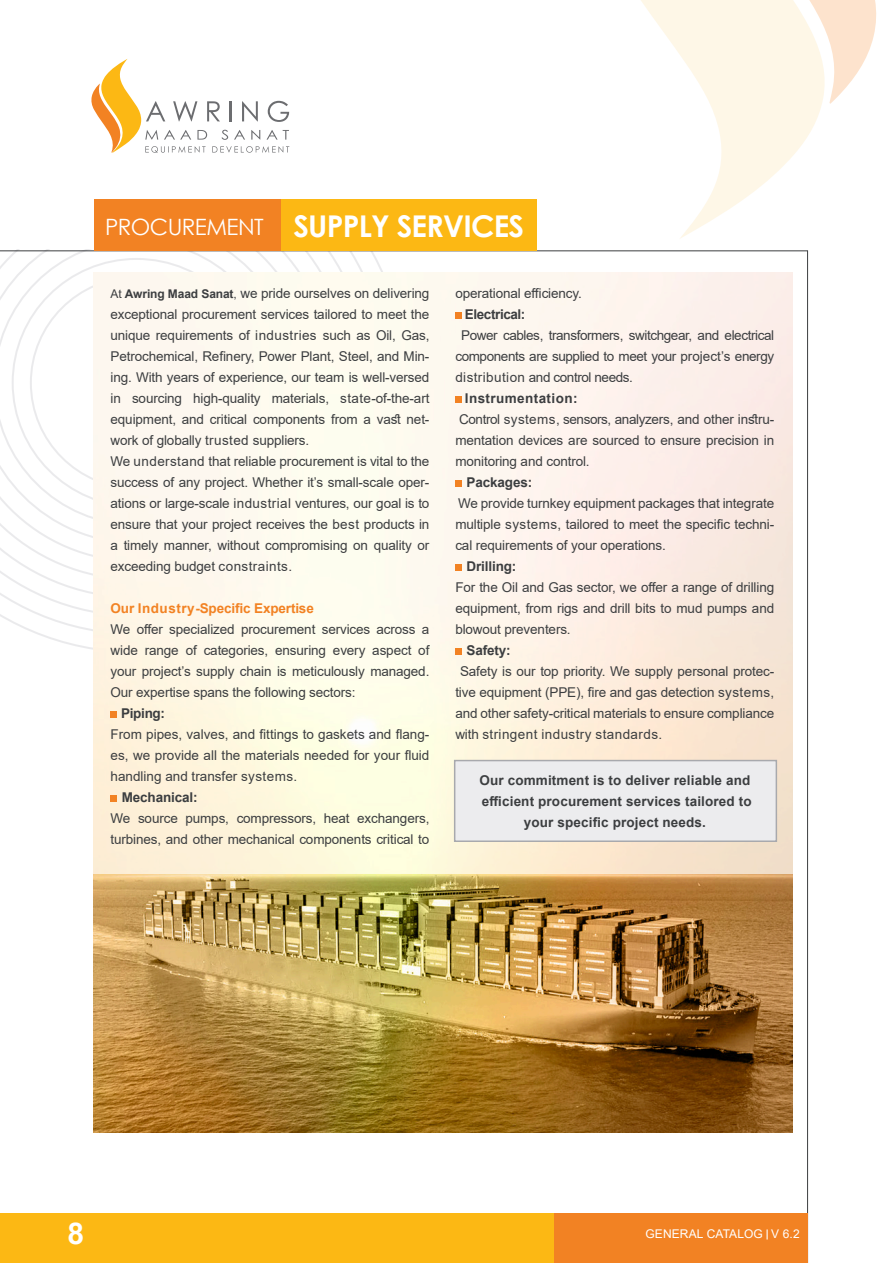
<style>
.page{position:relative;width:893px;height:1263px;background:#fff}
.page>*{position:absolute;margin:0;border:0;box-sizing:border-box;transform-origin:0 0}
.t1{font:700 30px "Century Gothic";letter-spacing:-.025em;color:#fff}
.t2{font:700 30px "Arial";color:#fff}
.t3{font:22.5px "Century Gothic";letter-spacing:-.025em;color:#fff}
.t4{font:13.5px/21px "Arial";letter-spacing:-.01em;color:#3c3e40;text-align:justify}
.t5{font:700 13.5px/21px "Arial";letter-spacing:.01em;color:#3c3e40;text-align:center}
.t6{font:700 13.5px "Arial";letter-spacing:-.01em;color:#f28223}
.t7{font:700 13.5px "Arial";letter-spacing:-.01em;color:#3c3e40}
.t8{font:700 13.5px "Arial";letter-spacing:.03em;color:#3c3e40}
.t9{font:700 13.5px "Arial";letter-spacing:-.03em;color:#3c3e40}
.t10{font:12px "Arial";letter-spacing:.01em;color:#fff}
.s1{font-size:12px}
.s2{font-weight:700;font-size:12px}
</style>
<div class="page">
<hr style="left:807px;top:250px;width:1px;height:1013px;background:#3c3e40">
<hr style="left:0;top:250px;width:808px;height:1px;background:#3c3e40">
<svg style="left:0;top:250px;width:408px;height:404px"></svg>
<div style="left:0;top:1213px;width:554px;height:50px;background:#fcb814"></div>
<div style="left:554px;top:1213px;width:254px;height:50px;background:#f28223"></div>
<svg style="left:641px;top:0;width:236px;height:238px"></svg>
<svg style="left:766px;top:1229px;width:2px;height:10px"></svg>
<svg style="left:91px;top:59px;width:198px;height:94px"></svg>
<div style="left:281px;top:200px;width:256px;height:51px;background:#fcb814"></div>
<div style="left:94px;top:200px;width:187px;height:51px;background:#f28223"></div>
<img style="left:94px;top:874px;width:698px;height:258px">
<svg style="left:94px;top:272px;width:698px;height:602px"></svg>
<div style="left:111px;top:711px;width:6px;height:7px;background:#f28223"></div>
<div style="left:111px;top:795px;width:6px;height:7px;background:#f28223"></div>
<div style="left:455px;top:312px;width:7px;height:7px;background:#f28223"></div>
<div style="left:455px;top:396px;width:7px;height:7px;background:#f28223"></div>
<div style="left:455px;top:480px;width:7px;height:7px;background:#f28223"></div>
<div style="left:455px;top:564px;width:7px;height:7px;background:#f28223"></div>
<div style="left:455px;top:648px;width:7px;height:7px;background:#f28223"></div>
<div style="left:454px;top:760px;width:323px;height:82px;background:#ececee;border:2px solid #a8a9ad"></div>
<p class="t3" style="left:105px;top:211px;width:160px">PROCUREMENT</p>
<p class="t1" style="left:293px;top:204px;width:232px">SUPPLY SERVICES</p>
<p class="t4" style="left:111px;top:283px;width:320px"><span class="s1">At</span> <span class="s2">Awring Maad Sanat</span><span class="s1">,</span> we pride ourselves on delivering exceptional procurement services tailored to meet the unique requirements of industries such as Oil, Gas, Petrochemical, Refinery, Power Plant, Steel, and Min&shy;ing. With years of experience, our team is well-versed in sourcing high-quality materials, state-of-the-art equipment, and critical components from a vast net&shy;work of globally trusted suppliers.</p>
<p class="t4" style="left:111px;top:451px;width:320px">We understand that reliable procurement is vital to the success of any project. Whether it’s small-scale oper&shy;ations or large-scale industrial ventures, our goal is to ensure that your project receives the best products in a timely manner, without compromising on quality or exceeding budget constraints.</p>
<p class="t6" style="left:111px;top:599px;width:205px">Our Industry-Specific Expertise</p>
<p class="t4" style="left:111px;top:619px;width:320px">We offer specialized procurement services across a wide range of categories, ensuring every aspect of your project’s supply chain is meticulously managed.<br>Our expertise spans the following sectors:</p>
<p class="t5" style="left:121px;top:703px;width:46px">Piping:</p>
<p class="t4" style="left:111px;top:724px;width:320px">From pipes, valves, and fittings to gaskets and flang&shy;es, we provide all the materials needed for your fluid handling and transfer systems.</p>
<p class="t7" style="left:122px;top:788px;width:77px">Mechanical:</p>
<p class="t4" style="left:111px;top:808px;width:320px">We source pumps, compressors, heat exchangers, turbines, and other mechanical components critical to</p>
<p class="t4" style="left:455px;top:283px;width:128px">operational efficiency.</p>
<p class="t9" style="left:465px;top:305px;width:62px">Electrical:</p>
<p class="t4" style="left:455px;top:325px;width:320px;text-indent:6px">Power cables, transformers, switchgear, and electrical components are supplied to meet your project’s energy distribution and control needs.</p>
<p class="t8" style="left:465px;top:389px;width:114px">Instrumentation:</p>
<p class="t4" style="left:455px;top:409px;width:320px">Control systems, sensors, analyzers, and other instru&shy;mentation devices are sourced to ensure precision in monitoring and control.</p>
<p class="t7" style="left:466px;top:473px;width:67px">Packages:</p>
<p class="t4" style="left:455px;top:493px;width:320px">We provide turnkey equipment packages that integrate multiple systems, tailored to meet the specific techni&shy;cal requirements of your operations.</p>
<p class="t7" style="left:466px;top:557px;width:51px">Drilling:</p>
<p class="t4" style="left:455px;top:577px;width:320px">For the Oil and Gas sector, we offer a range of drilling equipment, from rigs and drill bits to mud pumps and blowout preventers.</p>
<p class="t5" style="left:466px;top:640px;width:46px">Safety:</p>
<p class="t4" style="left:455px;top:661px;width:320px;text-indent:5px">Safety is our top priority. We supply personal protec&shy;tive equipment (PPE), fire and gas detection systems, and other safety-critical materials to ensure compliance with stringent industry standards.</p>
<p class="t5" style="left:479px;top:770px;width:272px">Our commitment is to deliver reliable and</p>
<p class="t5" style="left:482px;top:791px;width:271px">efficient procurement services tailored to your specific project needs.</p>
<p class="t2" style="left:68px;top:1212px;width:18px">8</p>
<p class="t10" style="left:645px;top:1226px;width:156px">GENERAL CATALOG V 6.2</p>
</div>
